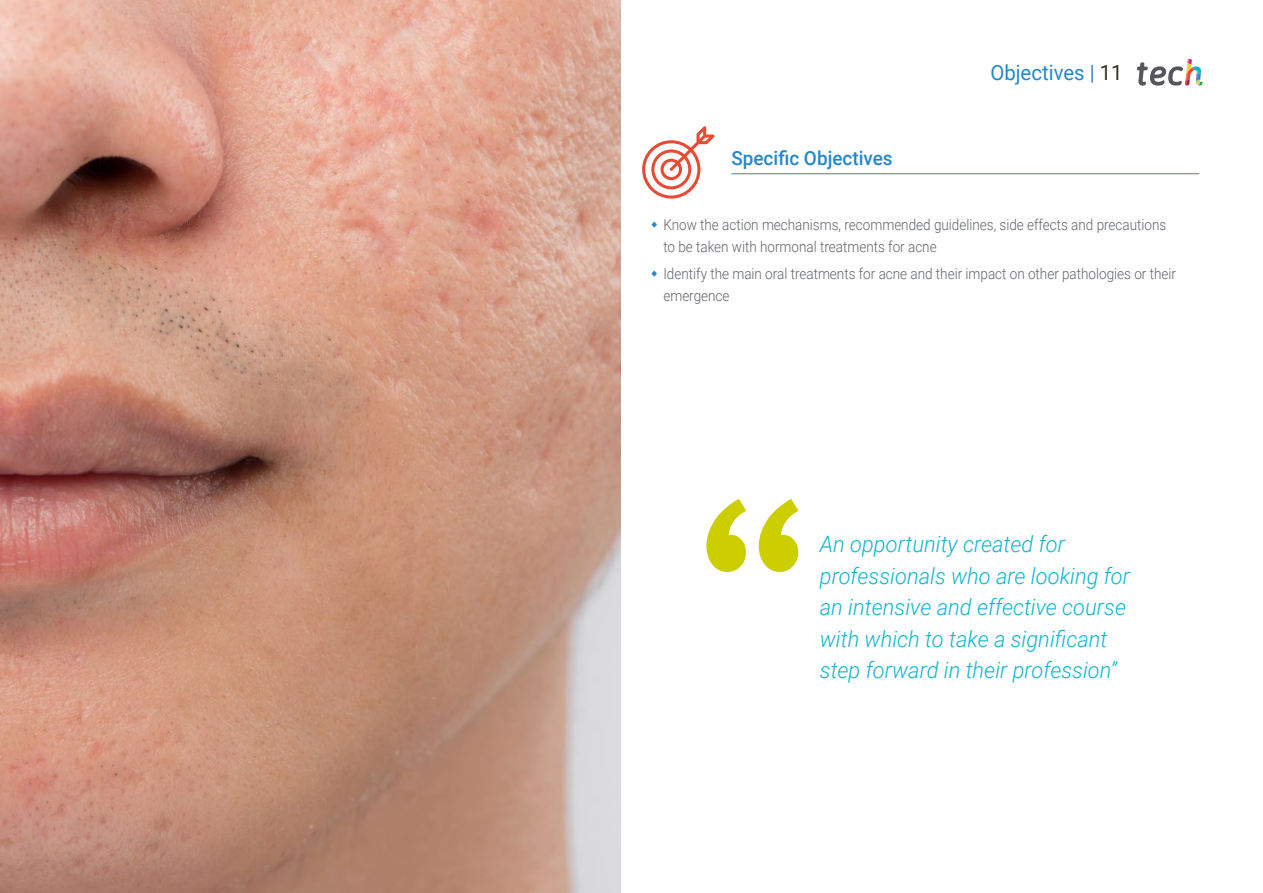
<style>
.page{position:relative;width:1263px;height:893px;background:#fff}
.page>*{position:absolute;margin:0;border:0;box-sizing:border-box;transform-origin:0 0}
.t1{font:italic 300 22.5px/31.5px "Roboto";color:#0fb6cf}
.t2{font:21px "Roboto";color:#2488c9}
.t3{font:500 19.5px "Roboto";color:#2488c9}
.t4{font:300 15px/22.5px "Roboto";color:#61646a;scale:.9 1}
.s1{color:#312e20}
</style>
<div class="page">
<svg style="left:1137px;top:59px;width:65px;height:27px"></svg>
<svg style="left:642px;top:126px;width:72px;height:73px"></svg>
<hr style="left:731px;top:173px;width:468px;height:1px;background:#2488c9">
<svg style="left:706px;top:499px;width:92px;height:73px"></svg>
<img style="left:0;top:0;width:621px;height:893px">
<h3 class="t3" style="left:731px;top:145px;width:163px">Specific Objectives</h3>
<h2 class="t2" style="left:990px;top:57px;width:134px">Objectives | <span class="s1">11</span></h2>
<p class="t4" style="left:663px;top:213px;width:560px">Know the action mechanisms, recommended guidelines, side effects and precautions to be taken with hormonal treatments for acne</p>
<p class="t4" style="left:663px;top:262px;width:571px">Identify the main oral treatments for acne and their impact on other pathologies or their emergence</p>
<h1 class="t1" style="left:820px;top:528px;width:312px">An opportunity created for professionals who are looking for an intensive and effective course with which to take a significant step forward in their profession”</h1>
</div>
